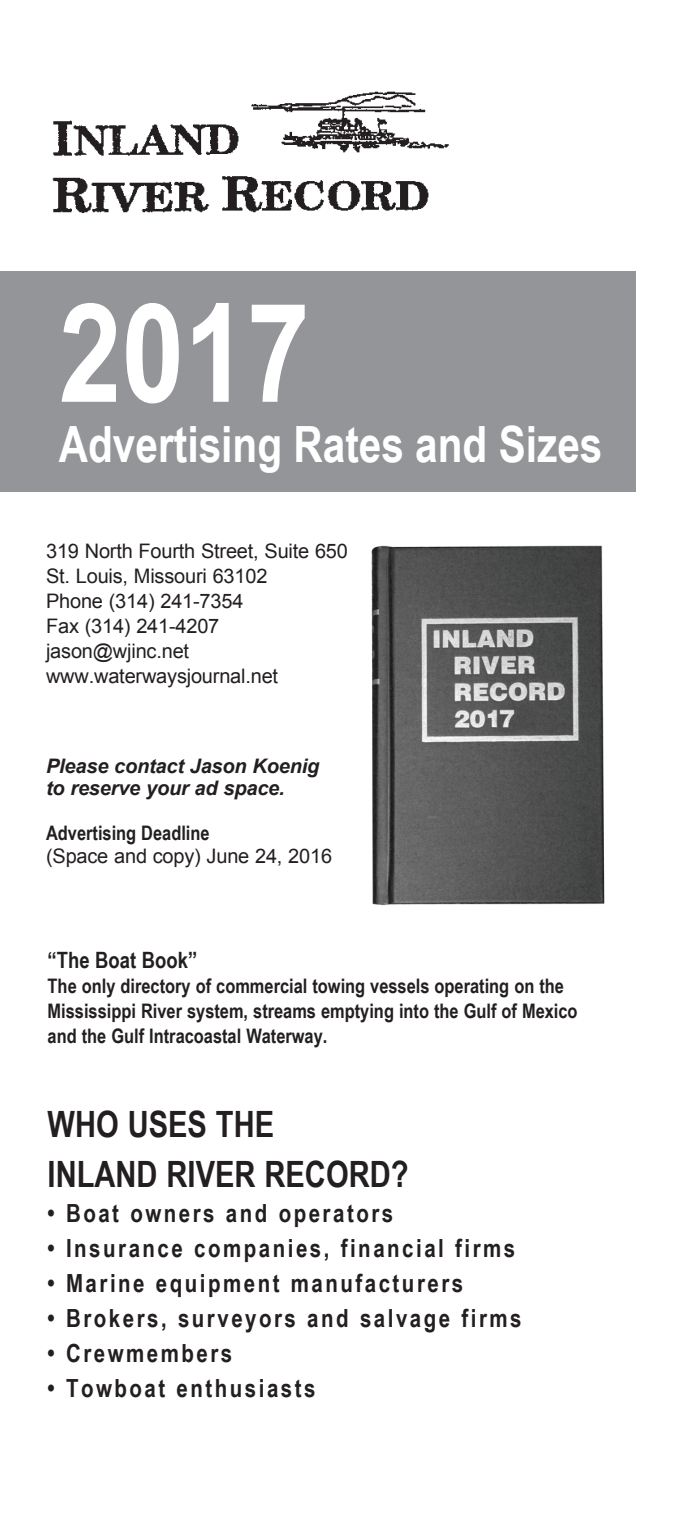
<style>
.page{position:relative;width:675px;height:1530px;background:#fff}
.page>*{position:absolute;margin:0;border:0;box-sizing:border-box;transform-origin:0 0}
.t1{font:700 137.5px "Arial Narrow";color:#fff}
.t2{font:700 50px "Arial Narrow";color:#fff}
.t3{font:700 36.25px/50px "Arial Narrow";color:#231f20}
.t4{font:700 25px "Arial Narrow";letter-spacing:.1em;color:#231f20}
.t5{font:700 22.5px "Arial Narrow";color:#231f20}
.t6{font:700 20px/25px "Arial Narrow";color:#231f20}
.t7{font:20px/25px "Arial";letter-spacing:-.01em;color:#231f20}
.t8{font:italic 700 20px/22.5px "Arial";letter-spacing:-.01em;color:#231f20}
</style>
<div class="page">
<div style="left:0;top:272px;width:636px;height:220px;background:#939598"></div>
<img style="left:371px;top:545px;width:234px;height:361px">
<img style="left:52px;top:91px;width:397px;height:123px">
<h1 class="t1" style="left:59px;top:249px;width:252px">2017</h1>
<h2 class="t2" style="left:59px;top:406px;width:545px">Advertising Rates and Sizes</h2>
<p class="t7" style="left:46px;top:539px;width:303px">319 North Fourth Street, Suite 650<br>St. Louis, Missouri 63102<br>Phone (314) 241-7354<br>Fax (314) 241-4207 jason@wjinc.net www.waterwaysjournal.net</p>
<p class="t8" style="left:46px;top:755px;width:275px">Please contact Jason Koenig to reserve your ad space.</p>
<p class="t6" style="left:46px;top:820px;width:165px">Advertising Deadline</p>
<p class="t7" style="left:46px;top:843px;width:288px">(Space and copy) June 24, 2016</p>
<p class="t5" style="left:48px;top:943px;width:151px">“The Boat Book”</p>
<p class="t6" style="left:48px;top:972px;width:532px">The only directory of commercial towing vessels operating on the<br>Mississippi River system, streams emptying into the Gulf of Mexico and the Gulf Intracoastal Waterway.</p>
<h3 class="t3" style="left:48px;top:1098px;width:362px">WHO USES THE<br>INLAND RIVER RECORD?</h3>
<p class="t4" style="left:48px;top:1195px;width:347px">• Boat owners and operators</p>
<p class="t4" style="left:48px;top:1230px;width:469px">• Insurance companies, financial firms</p>
<p class="t4" style="left:48px;top:1265px;width:417px">• Marine equipment manufacturers</p>
<p class="t4" style="left:48px;top:1300px;width:476px">• Brokers, surveyors and salvage firms</p>
<p class="t4" style="left:48px;top:1335px;width:186px">• Crewmembers</p>
<p class="t4" style="left:48px;top:1370px;width:269px">• Towboat enthusiasts</p>
</div>
